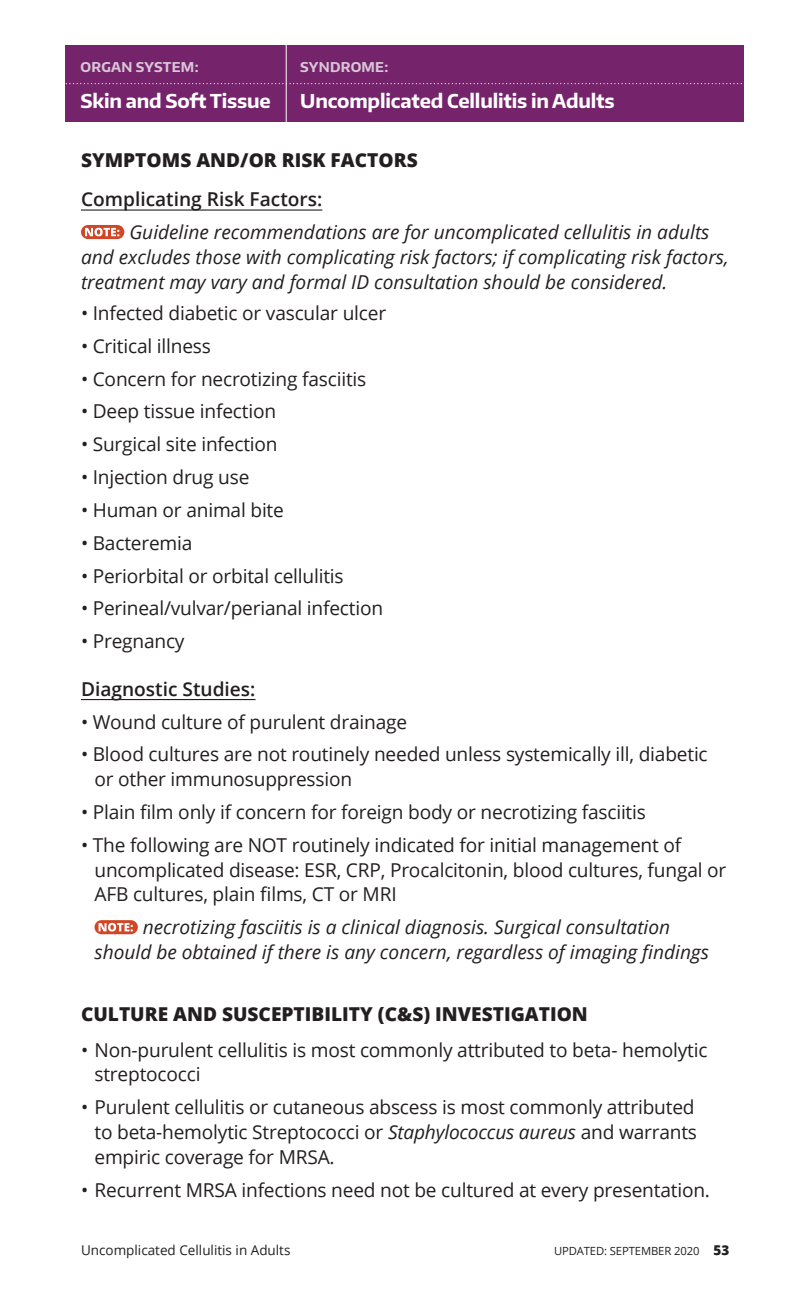
<style>
.page{position:relative;width:810px;height:1296px;background:#fff}
.page>*{position:absolute;margin:0;border:0;box-sizing:border-box;transform-origin:0 0}
.Text_bullets{font:19.12px/24.8px "Open Sans";letter-spacing:-.01em;color:#231f20}
.Note-Update{font:italic 19.12px/24.8px "Open Sans";color:#231f20}
.H1{font:800 19.12px "Open Sans";color:#231f20}
.t1{font:700 19.12px "Encode Sans Normal";letter-spacing:-.01em;color:#fff}
.H2a{font:600 19.12px "Open Sans";color:#231f20}
.H2b{font:600 19.12px "Open Sans";color:#231f20}
.t2{font:13.5px "Open Sans";color:#231f20}
.t3{font:700 13.5px "Encode Sans Normal";letter-spacing:.02em;color:#d7c6d6}
.t4{font:11.25px "Open Sans";letter-spacing:-.01em;color:#231f20}
.s1{font-style:italic}
.s2{font-weight:800;font-size:13.5px}
</style>
<div class="page">
<hr style="left:81px;top:209px;width:241px;height:2px;background:#231f20">
<hr style="left:81px;top:699px;width:175px;height:1px;background:#231f20">
<svg style="left:81px;top:225px;width:43px;height:14px"></svg>
<svg style="left:85px;top:228px;width:34px;height:8px"></svg>
<div style="left:94px;top:920px;width:44px;height:14px;background:#d14627;border-radius:7px"></div>
<svg style="left:99px;top:923px;width:34px;height:9px"></svg>
<div style="left:65px;top:46px;width:679px;height:76px;background:#75246c"></div>
<svg style="left:65px;top:83px;width:677px;height:1px"></svg>
<hr style="left:286px;top:44px;width:1px;height:89px;background:#fff">
<p class="t3" style="left:81px;top:58px;width:120px">ORGAN SYSTEM:</p>
<p class="t1" style="left:81px;top:88px;width:192px">Skin and Soft Tissue</p>
<p class="t3" style="left:300px;top:58px;width:90px">SYNDROME:</p>
<p class="t1" style="left:300px;top:88px;width:316px">Uncomplicated Cellulitis in Adults</p>
<p class="H1" style="left:81px;top:145px;width:338px">SYMPTOMS AND/OR RISK FACTORS</p>
<p class="H2a" style="left:81px;top:186px;width:243px">Complicating Risk Factors:</p>
<p class="Note-Update" style="left:81px;top:219px;width:649px;text-indent:48px">Guideline recommendations are for uncomplicated cellulitis in adults and excludes those with complicating risk factors; if complicating risk factors, treatment may vary and formal ID consultation should be considered.</p>
<p class="Text_bullets" style="left:81px;top:300px;width:307px">• Infected diabetic or vascular ulcer</p>
<p class="Text_bullets" style="left:81px;top:333px;width:131px">• Critical illness</p>
<p class="Text_bullets" style="left:81px;top:366px;width:287px">• Concern for necrotizing fasciitis</p>
<p class="Text_bullets" style="left:81px;top:399px;width:197px">• Deep tissue infection</p>
<p class="Text_bullets" style="left:81px;top:431px;width:198px">• Surgical site infection</p>
<p class="Text_bullets" style="left:81px;top:464px;width:170px">• Injection drug use</p>
<p class="Text_bullets" style="left:81px;top:497px;width:204px">• Human or animal bite</p>
<p class="Text_bullets" style="left:81px;top:530px;width:113px">• Bacteremia</p>
<p class="Text_bullets" style="left:81px;top:563px;width:264px">• Periorbital or orbital cellulitis</p>
<p class="Text_bullets" style="left:81px;top:596px;width:304px">• Perineal/vulvar/perianal infection</p>
<p class="Text_bullets" style="left:81px;top:629px;width:105px">• Pregnancy</p>
<p class="H2b" style="left:81px;top:676px;width:176px">Diagnostic Studies:</p>
<p class="Text_bullets" style="left:81px;top:709px;width:328px">• Wound culture of purulent drainage</p>
<p class="Text_bullets" style="left:94px;top:742px;width:615px;text-indent:-14px">• Blood cultures are not routinely needed unless systemically ill, diabetic or other immunosuppression</p>
<p class="Text_bullets" style="left:81px;top:799px;width:566px">• Plain film only if concern for foreign body or necrotizing fasciitis</p>
<p class="Text_bullets" style="left:94px;top:832px;width:633px;text-indent:-14px">• The following are NOT routinely indicated for initial management of uncomplicated disease: ESR, CRP, Procalcitonin, blood cultures, fungal or<br>AFB cultures, plain films, CT or MRI</p>
<p class="Note-Update" style="left:94px;top:914px;width:616px;text-align:center">necrotizing fasciitis is a clinical diagnosis. Surgical consultation<br>should be obtained if there is any concern, regardless of imaging findings</p>
<p class="H1" style="left:81px;top:999px;width:508px">CULTURE AND SUSCEPTIBILITY (C&amp;S) INVESTIGATION</p>
<p class="Text_bullets" style="left:94px;top:1037px;width:615px;text-indent:-14px">• Non-purulent cellulitis is most commonly attributed to beta- hemolytic streptococci</p>
<p class="Text_bullets" style="left:94px;top:1094px;width:604px;text-indent:-14px">• Purulent cellulitis or cutaneous abscess is most commonly attributed to beta-hemolytic Streptococci or <span class="s1">Staphylococcus aureus</span> and warrants empiric coverage for MRSA.</p>
<p class="Text_bullets" style="left:81px;top:1177px;width:631px">• Recurrent MRSA infections need not be cultured at every presentation.</p>
<p class="t2" style="left:81px;top:1241px;width:211px">Uncomplicated Cellulitis in Adults</p>
<p class="t4" style="left:554px;top:1244px;width:177px">UPDATED: SEPTEMBER 2020 <span class="s2">53</span></p>
</div>
